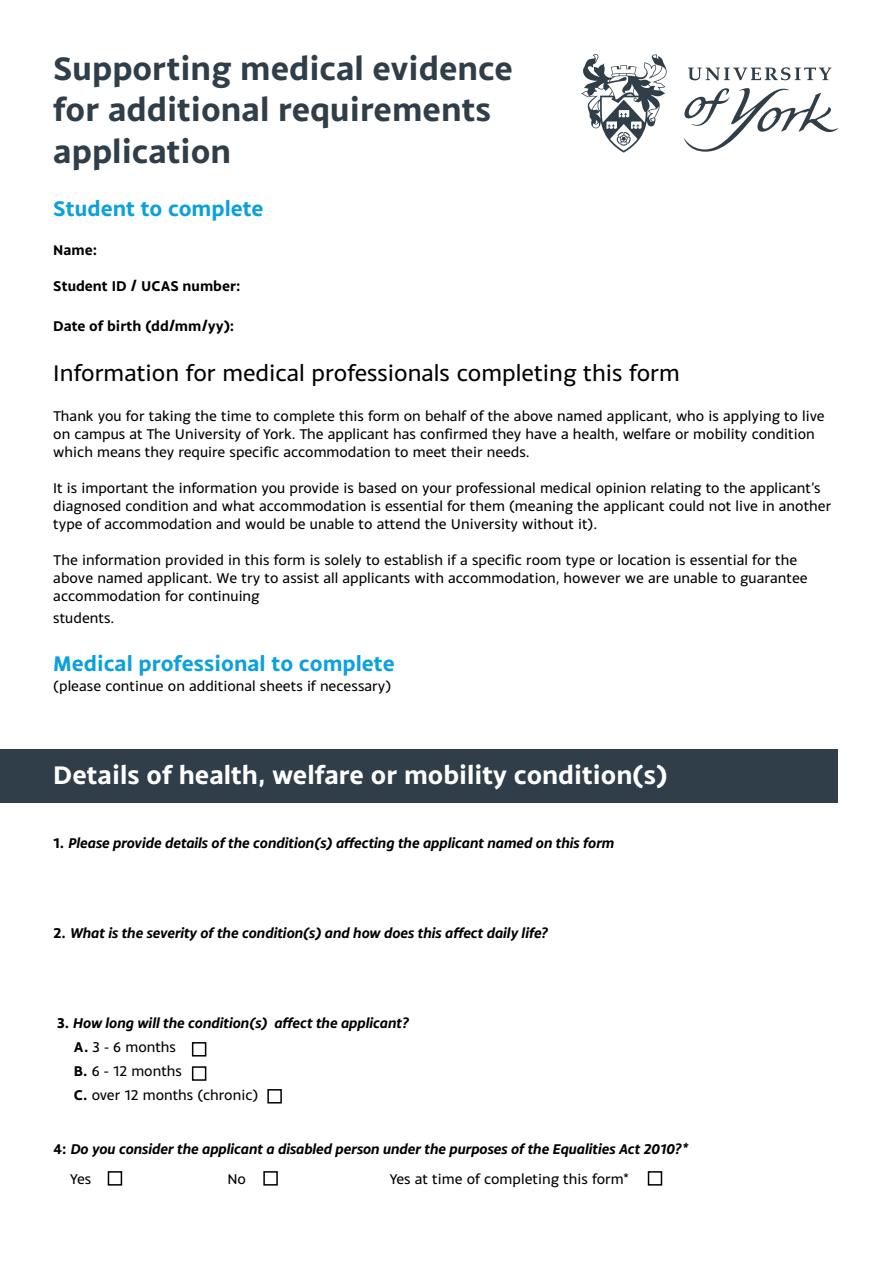
<style>
.page{position:relative;width:893px;height:1263px;background:#fff}
.page>*{position:absolute;margin:0;border:0;box-sizing:border-box;transform-origin:0 0}
.t1{font:700 34.5px/41.4px "Monsal Gothic";color:#303e49}
.t2{font:700 27px "Monsal Gothic";color:#fff}
.t3{font:24px "Monsal Gothic";color:#000}
.t4{font:700 22.5px "Monsal Gothic";color:#0ba1dd}
.t5{font:15px/18px "Monsal Gothic";color:#000}
.t6{font:italic 700 15px/24px "Monsal Gothic";color:#000}
.t7{font:700 15px "Monsal Gothic";color:#000}
.s1{font-style:normal}
.s2{font-weight:400;font-style:normal}
</style>
<div class="page">
<svg style="left:683px;top:67px;width:155px;height:85px"></svg>
<svg style="left:581px;top:54px;width:86px;height:99px"></svg>
<div style="left:0;top:750px;width:837px;height:53px;background:#303e49"></div>
<div style="left:192px;top:1042px;width:14px;height:14px;border:2px solid #000"></div>
<div style="left:192px;top:1066px;width:14px;height:15px;border:2px solid #000"></div>
<div style="left:267px;top:1089px;width:15px;height:14px;border:2px solid #000"></div>
<div style="left:108px;top:1171px;width:14px;height:14px;border:2px solid #000"></div>
<div style="left:263px;top:1171px;width:15px;height:14px;border:2px solid #000"></div>
<div style="left:648px;top:1171px;width:14px;height:14px;border:2px solid #000"></div>
<h1 class="t1" style="left:53px;top:47px;width:461px">Supporting medical evidence for additional requirements application</h1>
<h3 class="t4" style="left:53px;top:194px;width:212px">Student to complete</h3>
<p class="t7" style="left:53px;top:241px;width:45px">Name:</p>
<p class="t7" style="left:53px;top:277px;width:189px">Student ID / UCAS number:</p>
<p class="t7" style="left:53px;top:316px;width:183px">Date of birth (dd/mm/yy):</p>
<h3 class="t3" style="left:53px;top:358px;width:628px">Information for medical professionals completing this form</h3>
<p class="t5" style="left:53px;top:406px;width:773px">Thank you for taking the time to complete this form on behalf of the above named applicant, who is applying to live on campus at The University of York. The applicant has confirmed they have a health, welfare or mobility condition which means they require specific accommodation to meet their needs.</p>
<p class="t5" style="left:53px;top:478px;width:780px">It is important the information you provide is based on your professional medical opinion relating to the applicant’s diagnosed condition and what accommodation is essential for them (meaning the applicant could not live in another type of accommodation and would be unable to attend the University without it).</p>
<p class="t5" style="left:53px;top:550px;width:756px">The information provided in this form is solely to establish if a specific room type or location is essential for the above named applicant. We try to assist all applicants with accommodation, however we are unable to guarantee accommodation for continuing</p>
<p class="t5" style="left:53px;top:608px;width:63px">students.</p>
<h3 class="t4" style="left:53px;top:649px;width:343px">Medical professional to complete</h3>
<p class="t5" style="left:53px;top:676px;width:339px">(please continue on additional sheets if necessary)</p>
<h2 class="t2" style="left:53px;top:757px;width:616px">Details of health, welfare or mobility condition(s)</h2>
<p class="t6" style="left:53px;top:830px;width:563px"><span class="s1">1.</span> Please provide details of the condition(s) affecting the applicant named on this form</p>
<p class="t6" style="left:53px;top:920px;width:496px"><span class="s1">2.</span> What is the severity of the condition(s) and how does this affect daily life?</p>
<p class="t6" style="left:74px;top:1010px;width:336px;text-indent:-17px"><span class="s1">3.</span> How long will the condition(s) affect the applicant?<br><span class="s1">A.</span> <span class="s2">3 - 6 months<br></span><span class="s1">B.</span> <span class="s2">6 - 12 months<br></span><span class="s1">C.</span> <span class="s2">over 12 months (chronic)</span></p>
<p class="t6" style="left:70px;top:1133px;width:620px;line-height:30px;text-indent:-17px"><span class="s1">4:</span> Do you consider the applicant a disabled person under the purposes of the Equalities Act 2010?*<br><span class="s2">Yes</span></p>
<p class="t5" style="left:227px;top:1169px;width:20px">No</p>
<p class="t5" style="left:389px;top:1169px;width:241px">Yes at time of completing this form*</p>
</div>
